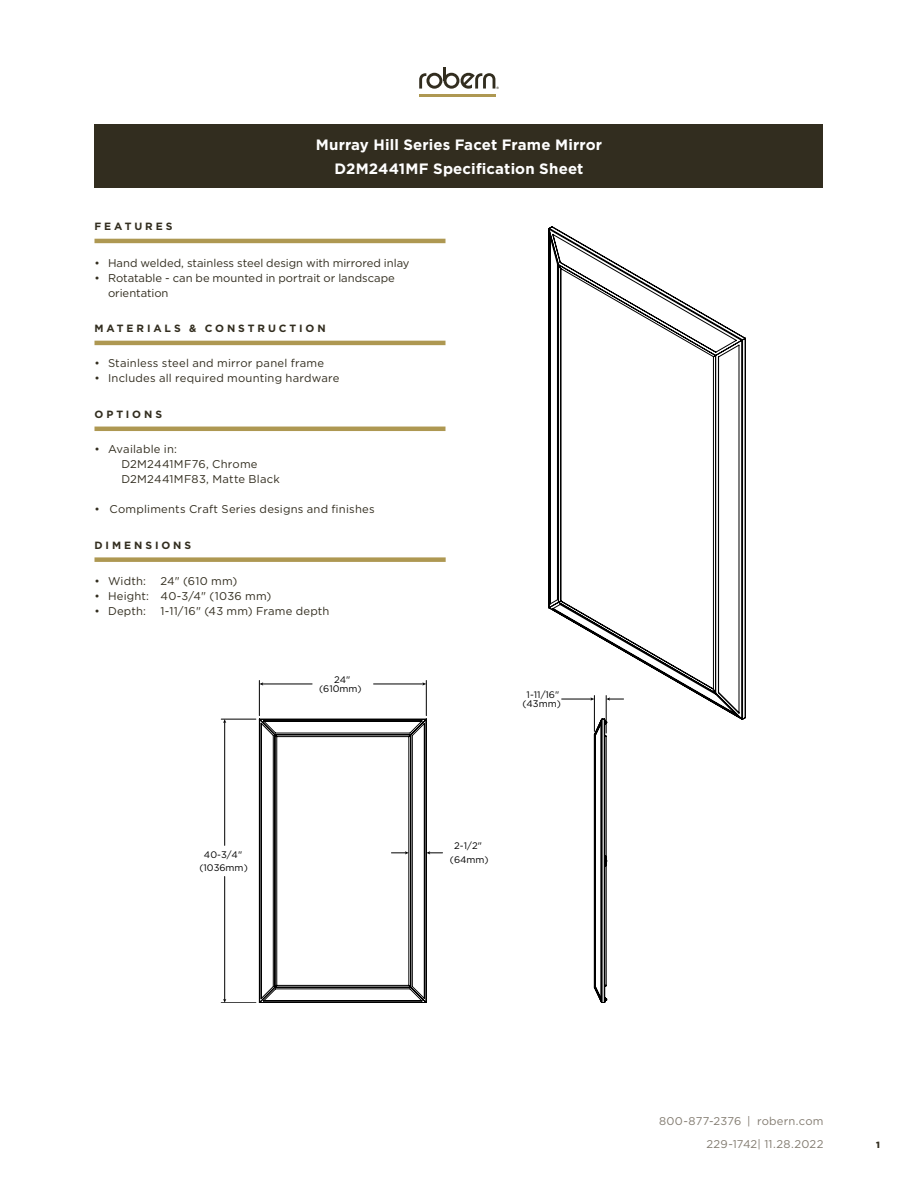
<style>
.page{position:relative;width:918px;height:1188px;background:#fff}
.page>*{position:absolute;margin:0;border:0;box-sizing:border-box;transform-origin:0 0}
.Icon_5_5{font:700 15px/24px "Gotham";letter-spacing:.01em;color:#fff;text-align:center}
.bullets{font:11.25px/15px "Gotham";letter-spacing:.01em;color:#322d1f}
.t1{font:11.25px/22.5px "Gotham";letter-spacing:.02em;color:#837c71;text-align:right}
.Headline{font:700 10.5px "Gotham";letter-spacing:.275em;color:#322d1f}
.t2{font:9.45px/13.6px "Gotham";color:#000;text-align:center}
.t3{font:900 9px "Gotham";color:#322d1f}
</style>
<div class="page">
<div style="left:94px;top:124px;width:730px;height:63px;background:#322d1f"></div>
<hr style="left:606px;top:696px;width:1px;height:37px;background:#000">
<hr style="left:262px;top:684px;width:50px;height:1px;background:#000">
<hr style="left:374px;top:684px;width:50px;height:1px;background:#000">
<svg style="left:422px;top:682px;width:4px;height:4px"></svg>
<hr style="left:259px;top:680px;width:1px;height:36px;background:#000">
<hr style="left:426px;top:680px;width:1px;height:36px;background:#000">
<hr style="left:224px;top:877px;width:1px;height:123px;background:#000">
<hr style="left:224px;top:722px;width:1px;height:123px;background:#000">
<hr style="left:221px;top:1003px;width:35px;height:1px;background:#000">
<hr style="left:221px;top:719px;width:35px;height:1px;background:#000">
<svg style="left:427px;top:851px;width:16px;height:3px"></svg>
<svg style="left:259px;top:719px;width:168px;height:284px"></svg>
<svg style="left:594px;top:720px;width:12px;height:283px"></svg>
<svg style="left:549px;top:227px;width:197px;height:493px"></svg>
<div style="left:94px;top:557px;width:352px;height:5px;background:#ae9852"></div>
<hr style="left:94px;top:239px;width:352px;height:4px;background:#ae9852">
<hr style="left:94px;top:341px;width:352px;height:4px;background:#ae9852">
<hr style="left:94px;top:427px;width:352px;height:4px;background:#ae9852">
<svg style="left:419px;top:68px;width:80px;height:21px"></svg>
<hr style="left:419px;top:94px;width:76px;height:3px;background:#ae9852">
<p class="Headline" style="left:94px;top:219px;width:80px">FEATURES</p>
<p class="Icon_5_5" style="left:316px;top:132px;width:288px">Murray Hill Series Facet Frame Mirror<br>D2M2441MF Specification Sheet</p>
<p class="bullets" style="left:94px;top:255px;width:317px">• Hand welded, stainless steel design with mirrored inlay</p>
<p class="bullets" style="left:108px;top:270px;width:288px;text-indent:-14px">• Rotatable - can be mounted in portrait or landscape orientation</p>
<p class="Headline" style="left:94px;top:321px;width:233px">MATERIALS &amp; CONSTRUCTION</p>
<p class="bullets" style="left:94px;top:356px;width:231px">• Stainless steel and mirror panel frame</p>
<p class="bullets" style="left:94px;top:371px;width:246px">• Includes all required mounting hardware</p>
<p class="Headline" style="left:94px;top:407px;width:69px">OPTIONS</p>
<p class="bullets" style="left:94px;top:442px;width:84px">• Available in:</p>
<p class="bullets" style="left:122px;top:457px;width:138px">D2M2441MF76, Chrome</p>
<p class="bullets" style="left:122px;top:472px;width:160px">D2M2441MF83, Matte Black</p>
<p class="bullets" style="left:94px;top:502px;width:282px">• Compliments Craft Series designs and finishes</p>
<p class="Headline" style="left:94px;top:538px;width:98px">DIMENSIONS</p>
<p class="bullets" style="left:94px;top:573px;width:53px">• Width:</p>
<p class="bullets" style="left:161px;top:573px;width:78px">24" (610 mm)</p>
<p class="bullets" style="left:94px;top:588px;width:178px">• Height: 40-3/4" (1036 mm)</p>
<p class="bullets" style="left:94px;top:603px;width:53px">• Depth:</p>
<p class="bullets" style="left:161px;top:603px;width:171px">1-11/16" (43 mm) Frame depth</p>
<p class="t2" style="left:199px;top:847px;width:50px">40-3/4" (1036mm)</p>
<p class="t2" style="left:319px;top:674px;width:44px;line-height:9.3px">24" (610mm)</p>
<p class="t2" style="left:522px;top:689px;width:40px;line-height:9.6px">1-11/16" (43mm)</p>
<p class="t2" style="left:450px;top:839px;width:40px">2-1/2" (64mm)</p>
<p class="t1" style="left:659px;top:1110px;width:166px">800-877-2376 | robern.com<br>229-1742| 11.28.2022</p>
<p class="t3" style="left:876px;top:1138px;width:5px">1</p>
</div>
